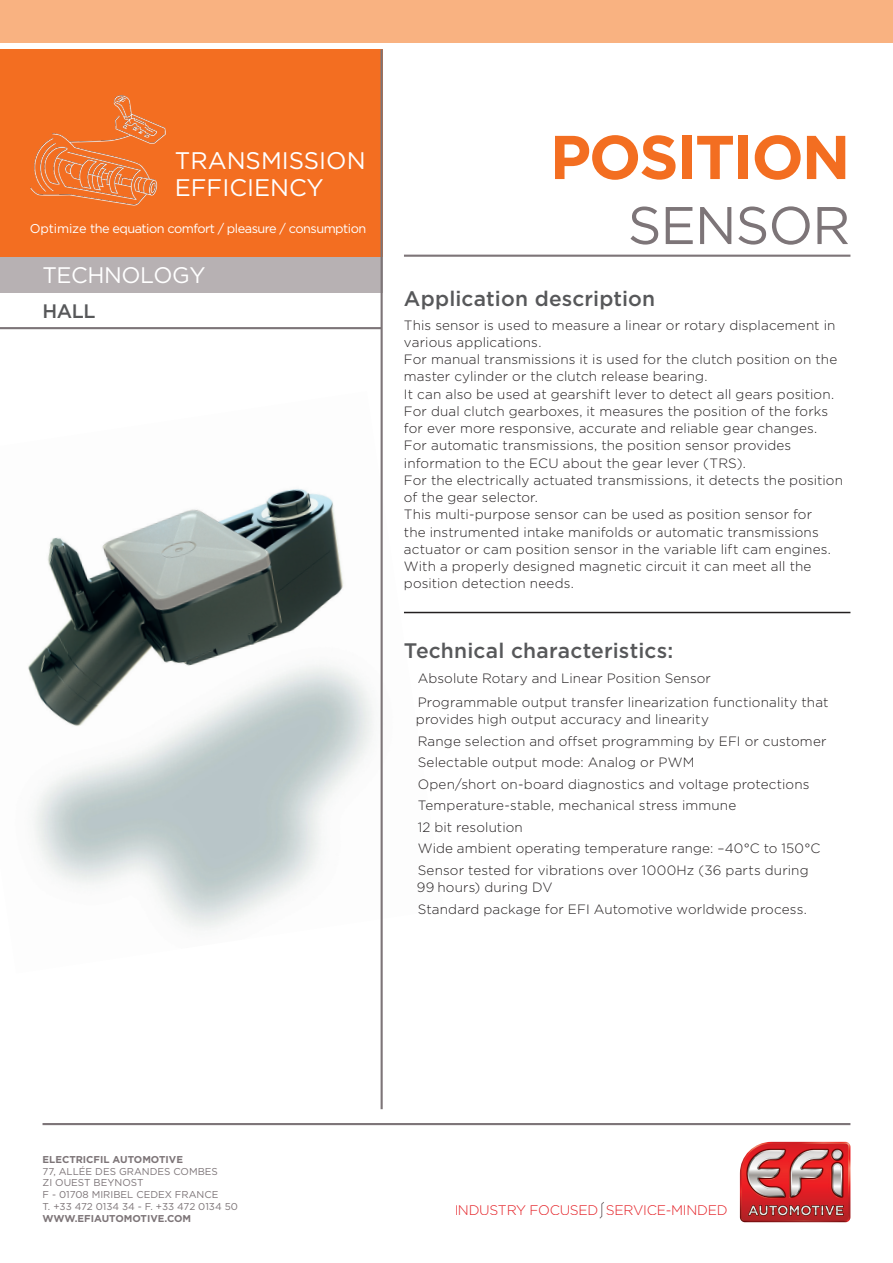
<style>
.page{position:relative;width:893px;height:1263px;background:#fff}
.page>*{position:absolute;margin:0;border:0;box-sizing:border-box;transform-origin:0 0}
.t1{font:700 61.65px "Gotham";letter-spacing:-.035em;color:#f36e21}
.t2{font:52.8px "Gotham";letter-spacing:-.02em;color:#7d7578}
.t3{font:24px/26.8px "Gotham";color:#fff}
.t4{font:22.5px "Gotham";letter-spacing:-.02em;color:#fff}
.t5{font:500 21px "Gotham";letter-spacing:.005em;color:#57585a}
.t6{font:500 19.5px "Gotham";color:#57585a}
.t7{font:300 13.95px "Gotham";letter-spacing:-.02em;color:#e41f25}
.t8{font:300 13.5px/17.2px "Gotham";letter-spacing:.01em;color:#231f20}
.t9{font:12.75px "Gotham";letter-spacing:-.04em;color:#fff}
.t10{font:9.9px/12px "Gotham";color:#7d7578}
.t11{font:700 9.9px "Gotham";color:#7d7578}
</style>
<div class="page">
<img style="left:28px;top:391px;width:416px;height:582px">
<div style="left:0;top:257px;width:383px;height:35px;background:#b7b1b3"></div>
<div style="left:0;top:49px;width:383px;height:208px;background:#f36e21"></div>
<hr style="left:381px;top:49px;width:2px;height:1060px;background:#7d7578">
<div style="left:0;top:0;width:893px;height:43px;background:#f9b281"></div>
<img style="left:30px;top:95px;width:136px;height:111px">
<hr style="left:404px;top:255px;width:446px;height:2px;background:#7d7578">
<img style="left:740px;top:1142px;width:110px;height:80px">
<svg style="left:599px;top:1202px;width:5px;height:17px"></svg>
<hr style="left:43px;top:1123px;width:807px;height:2px;background:#7d7578">
<hr style="left:404px;top:612px;width:446px;height:1px;background:#231f20">
<hr style="left:0;top:327px;width:382px;height:2px;background:#7d7578">
<h3 class="t3" style="left:175px;top:147px;width:192px">TRANSMISSION<br>EFFICIENCY</h3>
<p class="t9" style="left:30px;top:221px;width:338px">Optimize the equation comfort / pleasure / consumption</p>
<h3 class="t4" style="left:43px;top:261px;width:165px">TECHNOLOGY</h3>
<h3 class="t6" style="left:43px;top:299px;width:55px">HALL</h3>
<h1 class="t1" style="left:550px;top:116px;width:302px">POSITION</h1>
<h2 class="t2" style="left:628px;top:192px;width:224px">SENSOR</h2>
<h3 class="t5" style="left:404px;top:285px;width:253px">Application description</h3>
<p class="t8" style="left:404px;top:316px;width:441px">This sensor is used to measure a linear or rotary displacement in various applications.<br>For manual transmissions it is used for the clutch position on the master cylinder or the clutch release bearing.<br>It can also be used at gearshift lever to detect all gears position.<br>For dual clutch gearboxes, it measures the position of the forks for ever more responsive, accurate and reliable gear changes.<br>For automatic transmissions, the position sensor provides information to the ECU about the gear lever (TRS).<br>For the electrically actuated transmissions, it detects the position of the gear selector.<br>This multi-purpose sensor can be used as position sensor for<br>the instrumented intake manifolds or automatic transmissions actuator or cam position sensor in the variable lift cam engines.<br>With a properly designed magnetic circuit it can meet all the position detection needs.</p>
<h3 class="t5" style="left:404px;top:636px;width:271px">Technical characteristics:</h3>
<p class="t8" style="left:418px;top:666px;width:412px;line-height:23.7px">Absolute Rotary and Linear Position Sensor<br>Programmable output transfer linearization functionality that</p>
<p class="t8" style="left:416px;top:708px;width:412px;line-height:21.5px">provides high output accuracy and linearity<br>Range selection and offset programming by EFI or customer Selectable output mode: Analog or PWM<br>Open/short on-board diagnostics and voltage protections Temperature-stable, mechanical stress immune<br>12 bit resolution<br>Wide ambient operating temperature range: –40°C to 150°C Sensor tested for vibrations over 1000Hz (36 parts during</p>
<p class="t8" style="left:417px;top:876px;width:392px;line-height:21.5px">99 hours) during DV<br>Standard package for EFI Automotive worldwide process.</p>
<p class="t11" style="left:43px;top:1152px;width:142px">ELECTRICFIL AUTOMOTIVE</p>
<p class="t10" style="left:43px;top:1165px;width:197px">77, ALLÉE DES GRANDES COMBES<br>ZI OUEST BEYNOST<br>F - 01708 MIRIBEL CEDEX FRANCE<br>T. +33 472 0134 34 - F. +33 472 0134 50</p>
<p class="t11" style="left:43px;top:1212px;width:150px">WWW.EFIAUTOMOTIVE.COM</p>
<p class="t7" style="left:454px;top:1201px;width:275px">INDUSTRY FOCUSED SERVICE-MINDED</p>
</div>
